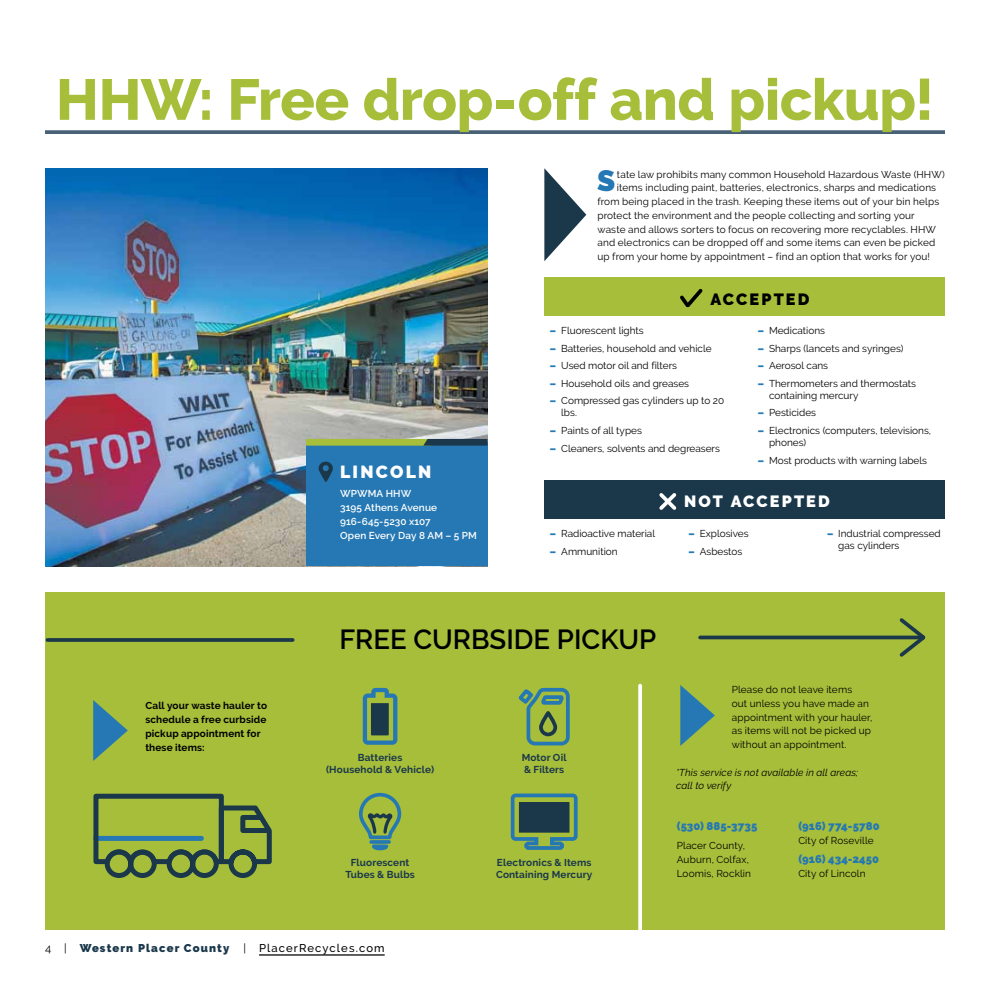
<style>
.page{position:relative;width:990px;height:990px;background:#fff}
.page>*{position:absolute;margin:0;border:0;box-sizing:border-box;transform-origin:0 0}
.t1{font:800 57.5px "Raleway";letter-spacing:-.01em;color:#a7be3a}
.t2{font:900 29.38px "Raleway";color:#2578b3}
.t3{font:600 27.5px "Raleway";color:#000}
.t4{font:900 17.5px "Raleway";color:#fff}
.t5{font:900 16.25px "Raleway";letter-spacing:.14em;color:#fff}
.t6{font:900 16.25px "Raleway";letter-spacing:.145em;color:#000}
.t7{font:900 11.25px "Raleway";letter-spacing:.005em;color:#2578b3}
.t8{font:900 11.25px "Raleway";letter-spacing:.095em;color:#1b384b}
.t9{font:500 11.25px "Raleway";letter-spacing:.1em;color:#000}
.t10{font:10px/13.8px "Raleway";color:#000}
.t11{font:700 10px/12px "Raleway";letter-spacing:.015em;color:#1b384b;text-align:center}
.t12{font:700 10px/13.8px "Raleway";letter-spacing:.015em;color:#000}
.t13{font:600 10px/13.8px "Raleway";letter-spacing:.01em;color:#fff}
.t14{font:italic 10px/13.8px "Raleway";letter-spacing:.01em;color:#000}
.s1{font-weight:900;color:#2578b3}
.s2{font-weight:400;color:#000}
.s3{font-weight:400}
</style>
<div class="page">
<hr style="left:259px;top:954px;width:126px;height:2px;background:#000">
<img style="left:45px;top:168px;width:443px;height:398px">
<div style="left:45px;top:592px;width:900px;height:338px;background:#a7be3a"></div>
<svg style="left:362px;top:687px;width:36px;height:58px"></svg>
<svg style="left:359px;top:792px;width:43px;height:59px"></svg>
<svg style="left:518px;top:687px;width:52px;height:59px"></svg>
<svg style="left:510px;top:793px;width:68px;height:57px"></svg>
<div style="left:306px;top:442px;width:182px;height:124px;background:#2578b3"></div>
<svg style="left:306px;top:439px;width:182px;height:7px"></svg>
<div style="left:544px;top:278px;width:401px;height:38px;background:#a7be3a"></div>
<svg style="left:680px;top:288px;width:23px;height:20px"></svg>
<svg style="left:319px;top:462px;width:14px;height:20px"></svg>
<svg style="left:544px;top:168px;width:42px;height:93px"></svg>
<svg style="left:93px;top:793px;width:179px;height:85px"></svg>
<svg style="left:48px;top:638px;width:245px;height:4px"></svg>
<hr style="left:700px;top:636px;width:223px;height:3px;background:#1b384b">
<svg style="left:896px;top:618px;width:30px;height:39px"></svg>
<svg style="left:93px;top:700px;width:35px;height:61px"></svg>
<svg style="left:680px;top:685px;width:35px;height:61px"></svg>
<svg style="left:638px;top:686px;width:4px;height:244px"></svg>
<svg style="left:45px;top:130px;width:900px;height:4px;background:#536b7e"></svg>
<div style="left:544px;top:480px;width:401px;height:39px;background:#1b384b"></div>
<svg style="left:659px;top:493px;width:18px;height:17px"></svg>
<h1 class="t1" style="left:56px;top:67px;width:880px">HHW: Free drop-off and pickup!</h1>
<h2 class="t2" style="left:597px;top:164px;width:20px">S</h2>
<p class="t10" style="left:617px;top:167px;width:329px">tate law prohibits many common Household Hazardous Waste (HHW)</p>
<p class="t10" style="left:617px;top:181px;width:321px">items including paint, batteries, electronics, sharps and medications</p>
<p class="t10" style="left:597px;top:195px;width:343px">from being placed in the trash. Keeping these items out of your bin helps</p>
<p class="t10" style="left:597px;top:208px;width:319px">protect the environment and the people collecting and sorting your</p>
<p class="t10" style="left:597px;top:222px;width:340px">waste and allows sorters to focus on recovering more recyclables. HHW</p>
<p class="t10" style="left:597px;top:236px;width:339px">and electronics can be dropped off and some items can even be picked</p>
<p class="t10" style="left:597px;top:250px;width:334px">up from your home by appointment – find an option that works for you!</p>
<h3 class="t4" style="left:340px;top:462px;width:35px">LINCOLN</h3>
<p class="t13" style="left:340px;top:487px;width:138px">WPWMA HHW<br>3195 Athens Avenue<br>916-645-5230 x107<br>Open Every Day 8 AM – 5 PM</p>
<h3 class="t6" style="left:710px;top:289px;width:100px">ACCEPTED</h3>
<p class="t10" style="left:550px;top:323px;width:95px"><span class="s1">–</span> Fluorescent lights</p>
<p class="t10" style="left:550px;top:341px;width:163px"><span class="s1">–</span> Batteries, household and vehicle</p>
<p class="t10" style="left:550px;top:359px;width:129px"><span class="s1">–</span> Used motor oil and filters</p>
<p class="t10" style="left:550px;top:376px;width:141px"><span class="s1">–</span> Household oils and greases</p>
<p class="t10" style="left:561px;top:395px;width:165px;line-height:12px;text-indent:-11px"><span class="s1">–</span> Compressed gas cylinders up to 20 lbs.</p>
<p class="t10" style="left:550px;top:424px;width:93px"><span class="s1">–</span> Paints of all types</p>
<p class="t10" style="left:550px;top:441px;width:172px"><span class="s1">–</span> Cleaners, solvents and degreasers</p>
<p class="t10" style="left:758px;top:323px;width:69px"><span class="s1">–</span> Medications</p>
<p class="t10" style="left:758px;top:341px;width:147px"><span class="s1">–</span> Sharps (lancets and syringes)</p>
<p class="t10" style="left:758px;top:359px;width:72px"><span class="s1">–</span> Aerosol cans</p>
<p class="t10" style="left:769px;top:377px;width:149px;line-height:12px;text-indent:-11px"><span class="s1">–</span> Thermometers and thermostats containing mercury</p>
<p class="t10" style="left:758px;top:406px;width:60px"><span class="s1">–</span> Pesticides</p>
<p class="t10" style="left:769px;top:424px;width:164px;line-height:12px;text-indent:-11px"><span class="s1">–</span> Electronics (computers, televisions, phones)</p>
<p class="t10" style="left:758px;top:453px;width:171px"><span class="s1">–</span> Most products with warning labels</p>
<p class="t10" style="left:550px;top:526px;width:107px"><span class="s1">–</span> Radioactive material</p>
<p class="t10" style="left:550px;top:544px;width:69px"><span class="s1">–</span> Ammunition</p>
<h3 class="t5" style="left:684px;top:492px;width:28px">NOT</h3>
<h3 class="t5" style="left:731px;top:492px;width:100px">ACCEPTED</h3>
<p class="t10" style="left:689px;top:526px;width:62px"><span class="s1">–</span> Explosives</p>
<p class="t10" style="left:689px;top:544px;width:55px"><span class="s1">–</span> Asbestos</p>
<p class="t10" style="left:838px;top:527px;width:104px;line-height:12px;text-indent:-11px"><span class="s1">–</span> Industrial compressed gas cylinders</p>
<p class="t12" style="left:145px;top:699px;width:123px">Call your waste hauler to schedule a free curbside pickup appointment for these items:</p>
<h3 class="t3" style="left:339px;top:623px;width:319px">FREE CURBSIDE PICKUP</h3>
<p class="t11" style="left:326px;top:751px;width:110px">Batteries<br>(Household &amp; Vehicle)</p>
<p class="t11" style="left:345px;top:857px;width:71px">Fluorescent<br>Tubes &amp; Bulbs</p>
<p class="t11" style="left:522px;top:752px;width:46px;text-align:left">Motor Oil &amp; Filters</p>
<p class="t11" style="left:496px;top:856px;width:98px;text-align:left">Electronics &amp; Items<br>Containing Mercury</p>
<p class="t10" style="left:732px;top:683px;width:142px">Please do not leave items<br>out unless you have made an appointment with your hauler, as items will not be picked up without an appointment.</p>
<p class="t14" style="left:676px;top:765px;width:184px">*This service is not available in all areas; call to verify</p>
<p class="t7" style="left:677px;top:820px;width:82px">(530) 885-3735</p>
<p class="t10" style="left:677px;top:839px;width:76px">Placer County,<br>Auburn, Colfax,<br>Loomis, Rocklin</p>
<p class="t7" style="left:798px;top:820px;width:83px">(916) 774-5780</p>
<p class="t10" style="left:798px;top:833px;width:77px">City of Roseville</p>
<p class="t7" style="left:798px;top:853px;width:82px">(916) 434-2450</p>
<p class="t10" style="left:798px;top:866px;width:69px">City of Lincoln</p>
<p class="t8" style="left:45px;top:942px;width:186px"><span class="s2">4 |</span> WESTERN PLACER COUNTY</p>
<p class="t9" style="left:243px;top:942px;width:143px"><span class="s3">|</span> PlacerRecycles.com</p>
</div>
